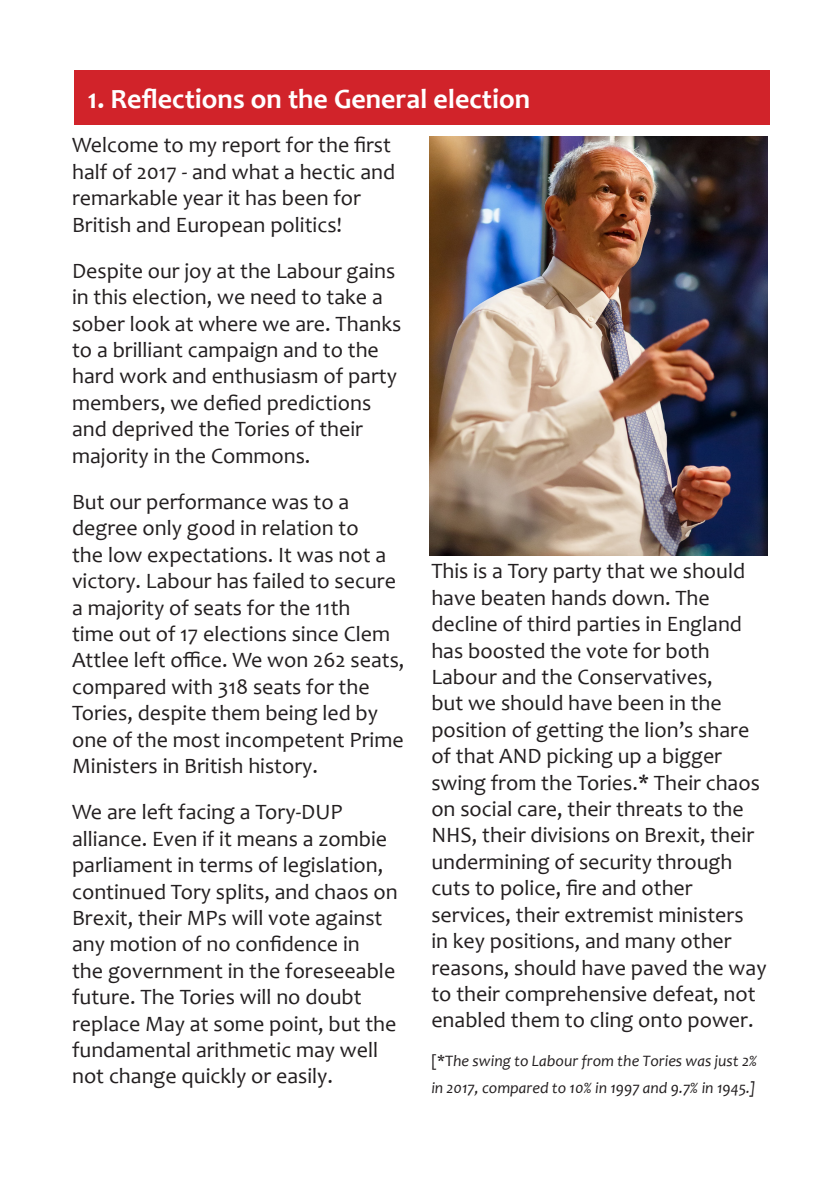
<style>
.page{position:relative;width:840px;height:1191px;background:#fff}
.page>*{position:absolute;margin:0;border:0;box-sizing:border-box;transform-origin:0 0}
.Heading_1{font:700 28px "Candara";color:#fff}
.t1{font:22px/26.4px "Candara";color:#231f20}
.t2{font:italic 16px/26.4px "Candara";color:#231f20}
.s1{font-style:normal}
</style>
<div class="page">
<div style="left:74px;top:70px;width:695px;height:55px;background:#d1232a"></div>
<img style="left:429px;top:136px;width:338px;height:419px">
<p class="Heading_1" style="left:88px;top:81px;width:443px">1. Reflections on the General election</p>
<p class="t1" style="left:72px;top:132px;width:324px">Welcome to my report for the first half of 2017 - and what a hectic and remarkable year it has been for<br>British and European politics!</p>
<p class="t1" style="left:72px;top:257px;width:331px">Despite our joy at the Labour gains in this election, we need to take a sober look at where we are. Thanks to a brilliant campaign and to the hard work and enthusiasm of party members, we defied predictions and deprived the Tories of their majority in the Commons.</p>
<p class="t1" style="left:72px;top:488px;width:334px">But our performance was to a degree only good in relation to<br>the low expectations. It was not a victory. Labour has failed to secure a majority of seats for the 11th<br>time out of 17 elections since Clem<br>Attlee left office. We won 262 seats, compared with 318 seats for the<br>Tories, despite them being led by one of the most incompetent Prime<br>Ministers in British history.</p>
<p class="t1" style="left:72px;top:798px;width:327px">We are left facing a Tory-DUP alliance. Even if it means a zombie parliament in terms of legislation, continued Tory splits, and chaos on<br>Brexit, their MPs will vote against any motion of no confidence in<br>the government in the foreseeable future. The Tories will no doubt replace May at some point, but the fundamental arithmetic may well not change quickly or easily.</p>
<p class="t1" style="left:431px;top:558px;width:336px">This is a Tory party that we should have beaten hands down. The decline of third parties in England has boosted the vote for both<br>Labour and the Conservatives,<br>but we should have been in the position of getting the lion’s share of that AND picking up a bigger swing from the Tories.* Their chaos on social care, their threats to the<br>NHS, their divisions on Brexit, their undermining of security through cuts to police, fire and other services, their extremist ministers<br>in key positions, and many other reasons, should have paved the way to their comprehensive defeat, not enabled them to cling onto power.</p>
<p class="t2" style="left:431px;top:1047px;width:327px"><span class="s1">[*T</span>he swing to Labour from the Tories was just 2% in 2017, compared to 10% in 1997 and 9.7% in 1945.]</p>
</div>
